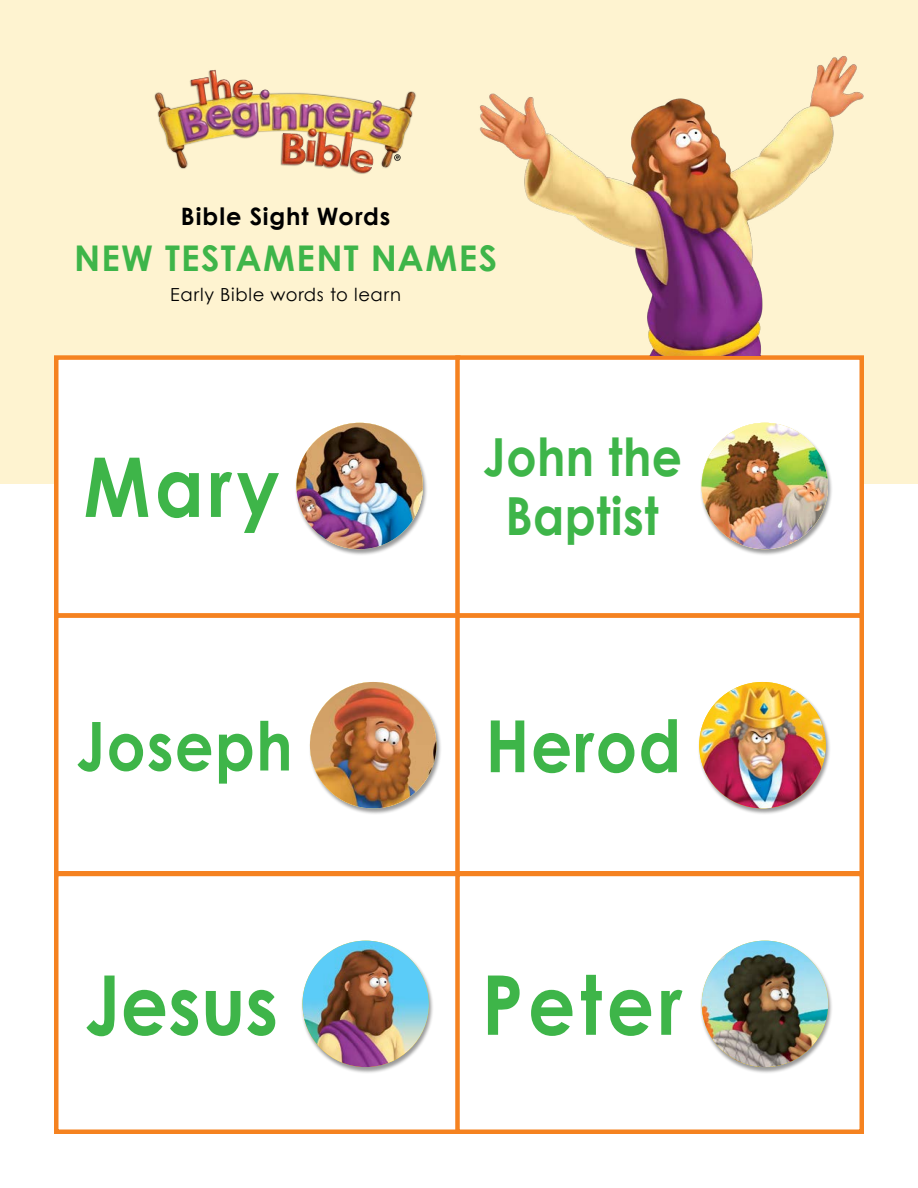
<style>
.page{position:relative;width:918px;height:1188px;background:#fff}
.page>*{position:absolute;margin:0;border:0;box-sizing:border-box;transform-origin:0 0}
.t1{font:700 82.5px "Century Gothic";letter-spacing:.06em;color:#3eb549;scale:.9 1}
.t2{font:700 72px "Century Gothic";letter-spacing:.02em;color:#3eb549;scale:.9 1}
.t3{font:700 67.5px "Century Gothic";letter-spacing:.02em;color:#3eb549;scale:.9 1}
.t4{font:700 52.5px/58.5px "Century Gothic";letter-spacing:.01em;color:#3eb549;text-align:center;scale:.9 1}
.t5{font:700 35.4px "Century Gothic";letter-spacing:.035em;color:#3eb549}
.t6{font:700 24px "Century Gothic";letter-spacing:.035em;color:#000}
.t7{font:18px "Century Gothic";letter-spacing:.04em;color:#000}
</style>
<div class="page">
<div style="left:0;top:0;width:918px;height:484px;background:#fef3d0"></div>
<div style="left:54px;top:613px;width:406px;height:263px;background:#fff;border:4px solid #f58220"></div>
<div style="left:455px;top:613px;width:409px;height:263px;background:#fff;border:4px solid #f58220"></div>
<div style="left:54px;top:355px;width:406px;height:263px;background:#fff;border:4px solid #f58220"></div>
<div style="left:455px;top:355px;width:409px;height:263px;background:#fff;border:4px solid #f58220"></div>
<div style="left:54px;top:872px;width:406px;height:262px;background:#fff;border:4px solid #f58220"></div>
<div style="left:455px;top:872px;width:409px;height:262px;background:#fff;border:4px solid #f58220"></div>
<div style="left:295px;top:422px;width:133px;height:134px;background:#000;opacity:.4"></div>
<svg style="left:296px;top:423px;width:127px;height:126px"></svg>
<img style="left:296px;top:423px;width:127px;height:126px;border-radius:63px">
<div style="left:700px;top:422px;width:133px;height:134px;background:#000;opacity:.4"></div>
<img style="left:702px;top:423px;width:126px;height:126px;border-radius:63px">
<div style="left:308px;top:681px;width:134px;height:134px;background:#000;opacity:.4"></div>
<svg style="left:310px;top:682px;width:126px;height:126px"></svg>
<img style="left:310px;top:682px;width:126px;height:126px;border-radius:63px">
<div style="left:698px;top:681px;width:133px;height:134px;background:#000;opacity:.4"></div>
<img style="left:699px;top:682px;width:127px;height:126px;border-radius:63px">
<div style="left:301px;top:940px;width:133px;height:134px;background:#000;opacity:.4"></div>
<img style="left:302px;top:941px;width:127px;height:126px;border-radius:63px">
<div style="left:700px;top:940px;width:133px;height:134px;background:#000;opacity:.4"></div>
<img style="left:702px;top:941px;width:126px;height:126px;border-radius:63px">
<img style="left:479px;top:56px;width:385px;height:299px">
<img style="left:154px;top:70px;width:262px;height:104px">
<h3 class="t6" style="left:181px;top:201px;width:211px">Bible Sight Words</h3>
<h3 class="t5" style="left:74px;top:236px;width:425px">NEW TESTAMENT NAMES</h3>
<p class="t7" style="left:170px;top:284px;width:232px">Early Bible words to learn</p>
<h1 class="t1" style="left:84px;top:435px;width:219px">Mary</h1>
<h3 class="t3" style="left:76px;top:704px;width:242px">Joseph</h3>
<h1 class="t1" style="left:85px;top:953px;width:216px">Jesus</h1>
<h3 class="t4" style="left:483px;top:427px;width:223px">John the<br>Baptist</h3>
<h2 class="t2" style="left:486px;top:701px;width:219px">Herod</h2>
<h1 class="t1" style="left:482px;top:953px;width:224px">Peter</h1>
</div>
